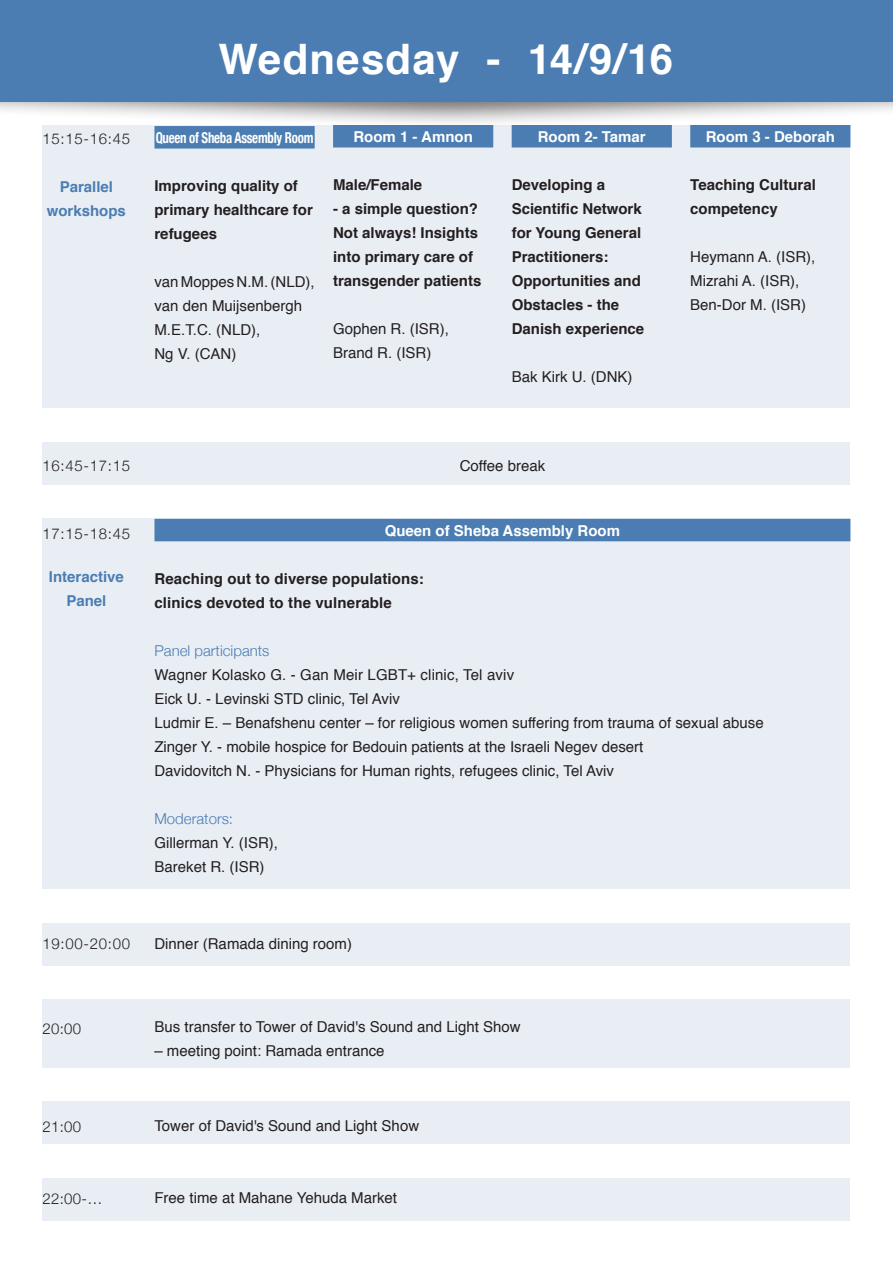
<style>
.page{position:relative;width:893px;height:1263px;background:#fff}
.page>*{position:absolute;margin:0;border:0;box-sizing:border-box;transform-origin:0 0}
.t1{font:700 42px "Helvetica";letter-spacing:.02em;color:#fff}
.t2{font:15px/24px "Helvetica";color:#231f20}
.t3{font:700 15px/24px "Helvetica";color:#231f20}
.t4{font:300 15px "Helvetica Neue";letter-spacing:.045em;color:#231f20}
.t5{font:700 15px "Helvetica";color:#fff}
.t6{font:700 15px/24px "Helvetica";color:#4b7db2;text-align:center}
.t7{font:300 15px "Helvetica Neue";color:#4b7db2}
.t8{font:700 condensed 15px "Helvetica Neue";letter-spacing:-.02em;color:#fff;scale:.86 1}
</style>
<div class="page">
<div style="left:43px;top:518px;width:807px;height:371px;background:#e9eef5"></div>
<div style="left:43px;top:125px;width:807px;height:283px;background:#e9eef5"></div>
<div style="left:43px;top:442px;width:807px;height:42px;background:#e9eef5"></div>
<div style="left:43px;top:923px;width:807px;height:43px;background:#e9eef5"></div>
<div style="left:43px;top:1101px;width:807px;height:43px;background:#e9eef5"></div>
<div style="left:43px;top:1178px;width:807px;height:42px;background:#e9eef5"></div>
<div style="left:43px;top:999px;width:807px;height:68px;background:#e9eef5"></div>
<div style="left:0;top:0;width:893px;height:128px;background:#231f20;opacity:.66"></div>
<div style="left:0;top:0;width:893px;height:101px;background:#4b7db2"></div>
<div style="left:154px;top:126px;width:161px;height:23px;background:#4b7db2"></div>
<div style="left:333px;top:125px;width:160px;height:22px;background:#4b7db2"></div>
<div style="left:154px;top:519px;width:696px;height:22px;background:#4b7db2"></div>
<div style="left:512px;top:125px;width:160px;height:22px;background:#4b7db2"></div>
<div style="left:690px;top:125px;width:160px;height:22px;background:#4b7db2"></div>
<p class="t4" style="left:43px;top:130px;width:89px">15:15-16:45</p>
<p class="t6" style="left:47px;top:175px;width:81px">Parallel workshops</p>
<h1 class="t1" style="left:218px;top:25px;width:243px">Wednesday</h1>
<h1 class="t1" style="left:487px;top:25px;width:15px">-</h1>
<h1 class="t1" style="left:528px;top:25px;width:147px">14/9/16</h1>
<p class="t8" style="left:156px;top:129px;width:185px">Queen of Sheba Assembly Room</p>
<p class="t3" style="left:154px;top:174px;width:160px">Improving quality of primary healthcare for refugees</p>
<p class="t2" style="left:154px;top:270px;width:162px">vanMoppesN M. (. N L D ,( van den Muijsenbergh<br>M E. C.T. (. N L D , (<br>Ng (.V CAN(</p>
<p class="t5" style="left:353px;top:125px;width:121px">Room -1 Amnon</p>
<p class="t3" style="left:333px;top:173px;width:150px">Male/Female<br>a- simple question?<br>Not always! Insights into primary care of transgender patients</p>
<p class="t2" style="left:333px;top:317px;width:117px">Gophen R (. ISR ,(<br>Brand R (. ISR(</p>
<p class="t5" style="left:538px;top:125px;width:110px">Room 2- Tamar</p>
<p class="t3" style="left:512px;top:173px;width:134px">Developing a<br>Scientific Network for Young General<br>Practitioners:<br>Opportunities and<br>Obstacles - the<br>Danish experience</p>
<p class="t2" style="left:512px;top:365px;width:122px">Bak Kirk U (. DNK(</p>
<p class="t5" style="left:706px;top:125px;width:131px">Room -3 Deborah</p>
<p class="t3" style="left:690px;top:173px;width:127px">Teaching Cultural competency</p>
<p class="t2" style="left:690px;top:245px;width:127px">Heymann A (. ISR ,(<br>Mizrahi A (. ISR ,(<br>Ben-Dor M (. ISR(</p>
<p class="t4" style="left:43px;top:456px;width:89px">16:45-17:15</p>
<p class="t4" style="left:43px;top:525px;width:89px">17:15-18:45</p>
<p class="t6" style="left:49px;top:565px;width:77px">Interactive<br>Panel</p>
<p class="t2" style="left:460px;top:454px;width:87px">Coffee break</p>
<p class="t5" style="left:385px;top:518px;width:237px">Queen of Sheba Assembly Room</p>
<p class="t3" style="left:154px;top:567px;width:271px">Reaching out to diverse populations: clinics devoted to the vulnerable</p>
<p class="t7" style="left:154px;top:641px;width:117px">Panel participants</p>
<p class="t2" style="left:154px;top:663px;width:611px">Wagner Kolasko G -. Gan Meir LGBT+ clinic, Tel aviv<br>Eick U -. Levinski STD clinic, Tel Aviv<br>Ludmir E. – Benafshenu center – for religious women suffering from trauma of sexual abuse Zinger -.Y mobile hospice for Bedouin patients at the Israeli Negev desert<br>Davidovitch N -. Physicians for Human rights, refugees clinic, Tel Aviv</p>
<p class="t7" style="left:154px;top:809px;width:80px">Moderators:</p>
<p class="t2" style="left:154px;top:831px;width:125px">Gillerman (.Y I S R ,(<br>Bareket R (. ISR(</p>
<p class="t4" style="left:43px;top:934px;width:89px">19:00-20:00</p>
<p class="t2" style="left:154px;top:932px;width:199px">Dinner (Ramada dining room(</p>
<p class="t4" style="left:43px;top:1020px;width:40px">20:00</p>
<p class="t2" style="left:154px;top:1015px;width:368px">Bus transfer to Tower of David s' Sound and Light Show</p>
<p class="t2" style="left:154px;top:1039px;width:232px">– meeting point: Ramada entrance</p>
<p class="t4" style="left:43px;top:1117px;width:40px">21:00</p>
<p class="t2" style="left:154px;top:1114px;width:266px">Tower of David s' Sound and Light Show</p>
<p class="t4" style="left:43px;top:1189px;width:61px">22:00-...</p>
<p class="t2" style="left:154px;top:1186px;width:244px">Free time at Mahane Yehuda Market</p>
</div>
